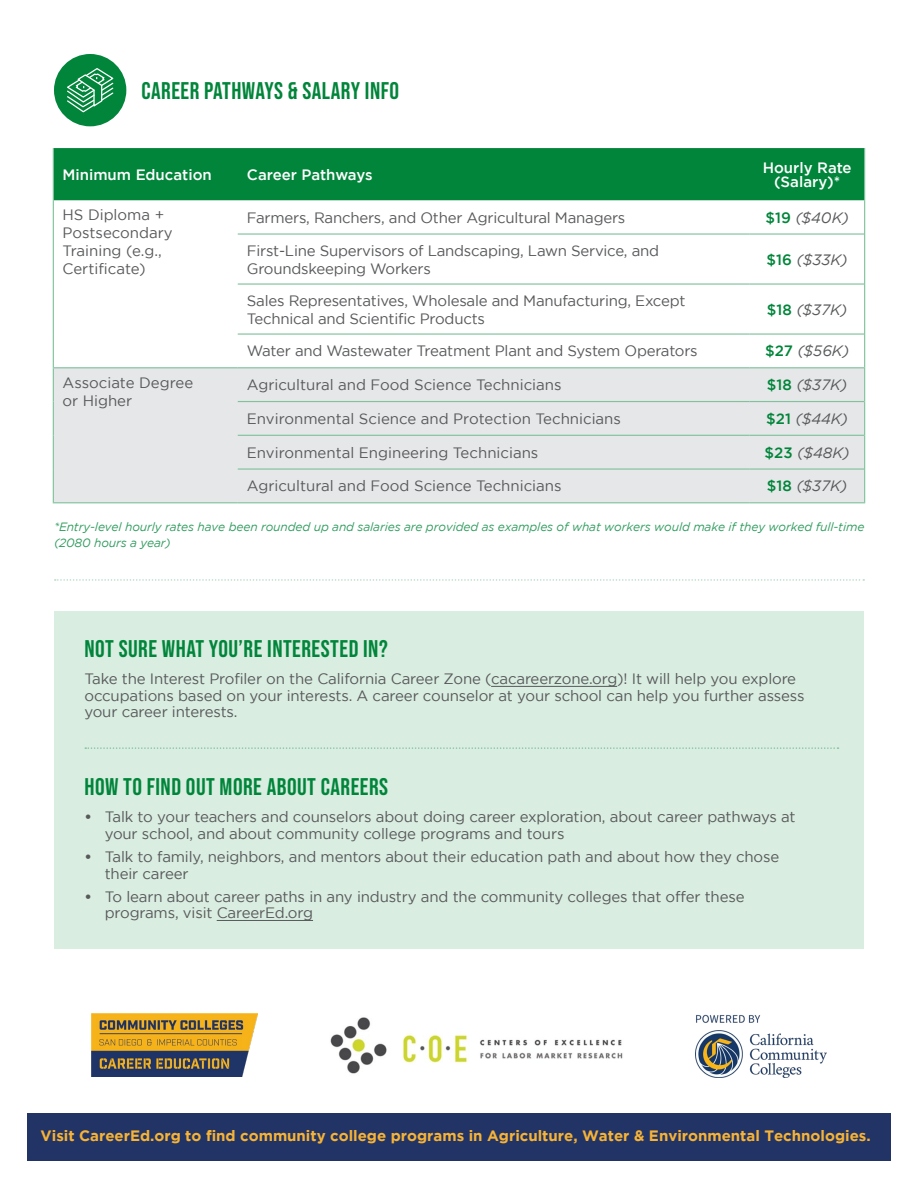
<style>
.page{position:relative;width:918px;height:1188px;background:#fff}
.page>*{position:absolute;margin:0;border:0;box-sizing:border-box;transform-origin:0 0}
.t1{font:24px "Bebas Neue";letter-spacing:.02em;color:#00853a}
.t2{font:15px/18px "Gotham";letter-spacing:-.01em;color:#58595b}
.t3{font:700 15px "Gotham";color:#f6b336}
.t4{font:italic 15px "Gotham";color:#58595b}
.t5{font:500 15px/14.2px "Gotham";color:#fff;text-align:center}
.t6{font:italic 12px/16.5px "Gotham";letter-spacing:-.01em;color:#339d61}
.s1{font-weight:500;font-style:normal;color:#00853a}
.s2{font-weight:700}
</style>
<div class="page">
<div style="left:54px;top:611px;width:810px;height:337px;background:#d9ede1"></div>
<div style="left:54px;top:54px;width:72px;height:72px;background:#00853a;border-radius:50%"></div>
<svg style="left:67px;top:68px;width:47px;height:45px"></svg>
<div style="left:54px;top:148px;width:810px;height:52px;background:#00853a"></div>
<div style="left:54px;top:368px;width:810px;height:134px;background:#e6e7e8"></div>
<hr style="left:238px;top:233px;width:512px;height:2px;background:#80c29d">
<hr style="left:750px;top:233px;width:114px;height:2px;background:#80c29d">
<hr style="left:238px;top:283px;width:512px;height:2px;background:#80c29d">
<hr style="left:750px;top:283px;width:114px;height:2px;background:#80c29d">
<hr style="left:238px;top:333px;width:512px;height:2px;background:#80c29d">
<hr style="left:750px;top:333px;width:114px;height:2px;background:#80c29d">
<hr style="left:53px;top:367px;width:185px;height:1px;background:#80c29d">
<hr style="left:238px;top:367px;width:512px;height:1px;background:#80c29d">
<hr style="left:750px;top:367px;width:114px;height:1px;background:#80c29d">
<hr style="left:238px;top:401px;width:512px;height:1px;background:#80c29d">
<hr style="left:750px;top:401px;width:114px;height:1px;background:#80c29d">
<hr style="left:238px;top:435px;width:512px;height:1px;background:#80c29d">
<hr style="left:750px;top:435px;width:114px;height:1px;background:#80c29d">
<hr style="left:238px;top:468px;width:512px;height:2px;background:#80c29d">
<hr style="left:750px;top:468px;width:114px;height:2px;background:#80c29d">
<hr style="left:238px;top:502px;width:512px;height:1px;background:#80c29d">
<hr style="left:750px;top:502px;width:115px;height:1px;background:#80c29d">
<hr style="left:53px;top:200px;width:1px;height:34px;background:#80c29d">
<hr style="left:53px;top:234px;width:1px;height:50px;background:#80c29d">
<hr style="left:53px;top:284px;width:1px;height:50px;background:#80c29d">
<hr style="left:53px;top:334px;width:1px;height:33px;background:#80c29d">
<hr style="left:53px;top:368px;width:1px;height:34px;background:#80c29d">
<hr style="left:53px;top:402px;width:1px;height:33px;background:#80c29d">
<hr style="left:53px;top:435px;width:1px;height:34px;background:#80c29d">
<hr style="left:53px;top:469px;width:1px;height:33px;background:#80c29d">
<hr style="left:53px;top:502px;width:185px;height:1px;background:#80c29d">
<hr style="left:53px;top:148px;width:1px;height:52px;background:#80c29d">
<hr style="left:864px;top:148px;width:1px;height:52px;background:#80c29d">
<hr style="left:864px;top:200px;width:1px;height:34px;background:#80c29d">
<hr style="left:864px;top:234px;width:1px;height:50px;background:#80c29d">
<hr style="left:864px;top:284px;width:1px;height:50px;background:#80c29d">
<hr style="left:864px;top:334px;width:1px;height:34px;background:#80c29d">
<hr style="left:864px;top:368px;width:1px;height:34px;background:#80c29d">
<hr style="left:864px;top:402px;width:1px;height:33px;background:#80c29d">
<hr style="left:864px;top:435px;width:1px;height:34px;background:#80c29d">
<hr style="left:864px;top:469px;width:1px;height:33px;background:#80c29d">
<hr style="left:491px;top:686px;width:126px;height:1px;background:#58595b">
<hr style="left:217px;top:920px;width:96px;height:1px;background:#58595b">
<svg style="left:85px;top:747px;width:754px;height:2px"></svg>
<svg style="left:55px;top:579px;width:809px;height:2px"></svg>
<div style="left:27px;top:1113px;width:864px;height:48px;background:#223365"></div>
<img style="left:330px;top:1017px;width:293px;height:57px">
<img style="left:92px;top:1014px;width:166px;height:63px">
<img style="left:696px;top:1014px;width:130px;height:64px">
<h1 class="t1" style="left:141px;top:77px;width:259px">CAREER PATHWAYS &amp; SALARY INFO</h1>
<p class="t5" style="left:63px;top:167px;width:151px">Minimum Education</p>
<p class="t5" style="left:247px;top:167px;width:127px">Career Pathways</p>
<p class="t5" style="left:763px;top:160px;width:91px">Hourly Rate (Salary)*</p>
<p class="t2" style="left:63px;top:206px;width:112px">HS Diploma +<br>Postsecondary<br>Training (e.g.,<br>Certificate)</p>
<p class="t2" style="left:247px;top:208px;width:380px">Farmers, Ranchers, and Other Agricultural Managers</p>
<p class="t4" style="left:765px;top:209px;width:85px"><span class="s1">$19</span> ($40K)</p>
<p class="t2" style="left:247px;top:241px;width:414px">First-Line Supervisors of Landscaping, Lawn Service, and<br>Groundskeeping Workers</p>
<p class="t4" style="left:767px;top:251px;width:83px"><span class="s1">$16</span> ($33K)</p>
<p class="t2" style="left:247px;top:291px;width:440px">Sales Representatives, Wholesale and Manufacturing, Except<br>Technical and Scientific Products</p>
<p class="t4" style="left:767px;top:301px;width:82px"><span class="s1">$18</span> ($37K)</p>
<p class="t2" style="left:247px;top:342px;width:452px">Water and Wastewater Treatment Plant and System Operators</p>
<p class="t4" style="left:765px;top:343px;width:86px"><span class="s1">$27</span> ($56K)</p>
<p class="t2" style="left:63px;top:373px;width:132px">Associate Degree or Higher</p>
<p class="t2" style="left:247px;top:376px;width:316px">Agricultural and Food Science Technicians</p>
<p class="t4" style="left:767px;top:377px;width:82px"><span class="s1">$18</span> ($37K)</p>
<p class="t2" style="left:247px;top:409px;width:376px">Environmental Science and Protection Technicians</p>
<p class="t4" style="left:766px;top:410px;width:83px"><span class="s1">$21</span> ($44K)</p>
<p class="t2" style="left:247px;top:443px;width:293px">Environmental Engineering Technicians</p>
<p class="t4" style="left:765px;top:444px;width:87px"><span class="s1">$23</span> ($48K)</p>
<p class="t2" style="left:247px;top:477px;width:316px">Agricultural and Food Science Technicians</p>
<p class="t4" style="left:767px;top:478px;width:82px"><span class="s1">$18</span> ($37K)</p>
<p class="t6" style="left:54px;top:518px;width:812px">*Entry-level hourly rates have been rounded up and salaries are provided as examples of what workers would make if they worked full-time (2080 hours a year)</p>
<h1 class="t1" style="left:84px;top:635px;width:305px">NOT SURE WHAT YOU’RE INTERESTED IN?</h1>
<p class="t2" style="left:84px;top:671px;width:722px;line-height:16.5px">Take the Interest Profiler on the California Career Zone (cacareerzone.org)! It will help you explore occupations based on your interests. A career counselor at your school can help you further assess your career interests.</p>
<h1 class="t1" style="left:84px;top:773px;width:305px">HOW TO FIND OUT MORE ABOUT CAREERS</h1>
<p class="t2" style="left:105px;top:809px;width:692px;line-height:16.5px;text-indent:-20px"><span class="s2">•</span> Talk to your teachers and counselors about doing career exploration, about career pathways at your school, and about community college programs and tours</p>
<p class="t2" style="left:105px;top:848px;width:676px;line-height:16.5px;text-indent:-20px"><span class="s2">•</span> Talk to family, neighbors, and mentors about their education path and about how they chose their career</p>
<p class="t2" style="left:105px;top:888px;width:641px;line-height:16.5px;text-indent:-20px"><span class="s2">•</span> To learn about career paths in any industry and the community colleges that offer these programs, visit CareerEd.org</p>
<p class="t3" style="left:41px;top:1127px;width:832px">Visit CareerEd.org to find community college programs in Agriculture, Water &amp; Environmental Technologies.</p>
</div>
